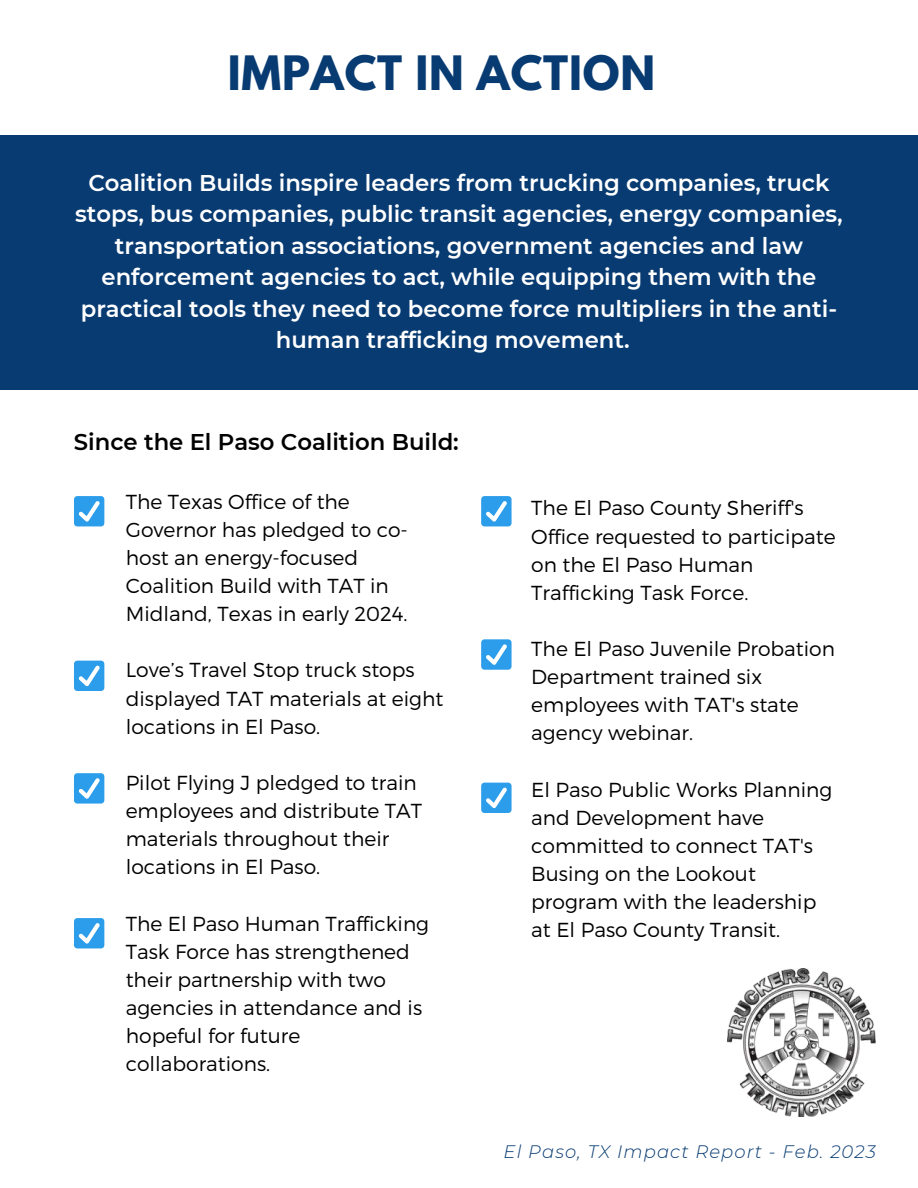
<style>
.page{position:relative;width:918px;height:1188px;background:#fff}
.page>*{position:absolute;margin:0;border:0;box-sizing:border-box;transform-origin:0 0}
.t1{font:700 42px "League Spartan";letter-spacing:.02em;color:#083b72}
.t2{font:600 22.8px/31.5px "Montserrat";color:#fff;text-align:center}
.t3{font:600 22.8px "Montserrat";color:#000}
.t4{font:300 20.25px/28.2px "Montserrat";color:#000}
.t5{font:italic 300 18px "Montserrat";letter-spacing:.06em;color:#083b72}
</style>
<div class="page">
<div style="left:0;top:135px;width:918px;height:255px;background:#083b72"></div>
<div style="left:74px;top:496px;width:30px;height:30px;background:#2b9dea;border-radius:3px"></div>
<svg style="left:79px;top:501px;width:21px;height:21px"></svg>
<div style="left:74px;top:661px;width:30px;height:30px;background:#2b9dea;border-radius:3px"></div>
<svg style="left:79px;top:665px;width:21px;height:21px"></svg>
<div style="left:74px;top:773px;width:30px;height:31px;background:#2b9dea;border-radius:3px"></div>
<svg style="left:79px;top:778px;width:21px;height:21px"></svg>
<div style="left:74px;top:918px;width:30px;height:30px;background:#2b9dea;border-radius:3px"></div>
<svg style="left:79px;top:923px;width:21px;height:21px"></svg>
<div style="left:481px;top:496px;width:31px;height:30px;background:#2b9dea;border-radius:3px"></div>
<svg style="left:486px;top:501px;width:21px;height:21px"></svg>
<div style="left:481px;top:639px;width:31px;height:31px;background:#2b9dea;border-radius:3px"></div>
<svg style="left:486px;top:644px;width:21px;height:21px"></svg>
<div style="left:481px;top:783px;width:31px;height:30px;background:#2b9dea;border-radius:3px"></div>
<svg style="left:486px;top:787px;width:21px;height:21px"></svg>
<img style="left:727px;top:968px;width:149px;height:149px">
<h1 class="t1" style="left:228px;top:41px;width:429px">IMPACT IN ACTION</h1>
<p class="t2" style="left:75px;top:166px;width:769px">Coalition Builds inspire leaders from trucking companies, truck stops, bus companies, public transit agencies, energy companies, transportation associations, government agencies and law enforcement agencies to act, while equipping them with the practical tools they need to become force multipliers in the anti&shy;human trafficking movement.</p>
<p class="t3" style="left:74px;top:426px;width:386px">Since the El Paso Coalition Build:</p>
<p class="t4" style="left:126px;top:487px;width:284px">The Texas Office of the<br>Governor has pledged to co&shy;host an energy-focused<br>Coalition Build with TAT in<br>Midland, Texas in early 2024.</p>
<p class="t4" style="left:126px;top:656px;width:319px">Love’s Travel Stop truck stops displayed TAT materials at eight locations in El Paso.</p>
<p class="t4" style="left:126px;top:768px;width:298px">Pilot Flying J pledged to train employees and distribute TAT materials throughout their locations in El Paso.</p>
<p class="t4" style="left:126px;top:909px;width:305px">The El Paso Human Trafficking<br>Task Force has strengthened their partnership with two agencies in attendance and is hopeful for future collaborations.</p>
<p class="t4" style="left:531px;top:494px;width:306px">The El Paso County Sheriff's<br>Office requested to participate on the El Paso Human<br>Trafficking Task Force.</p>
<p class="t4" style="left:531px;top:634px;width:305px">The El Paso Juvenile Probation<br>Department trained six employees with TAT's state agency webinar.</p>
<p class="t4" style="left:531px;top:775px;width:303px">El Paso Public Works Planning and Development have committed to connect TAT's<br>Busing on the Lookout program with the leadership at El Paso County Transit.</p>
<p class="t5" style="left:504px;top:1140px;width:374px">El Paso, TX Impact Report - Feb. 2023</p>
</div>
